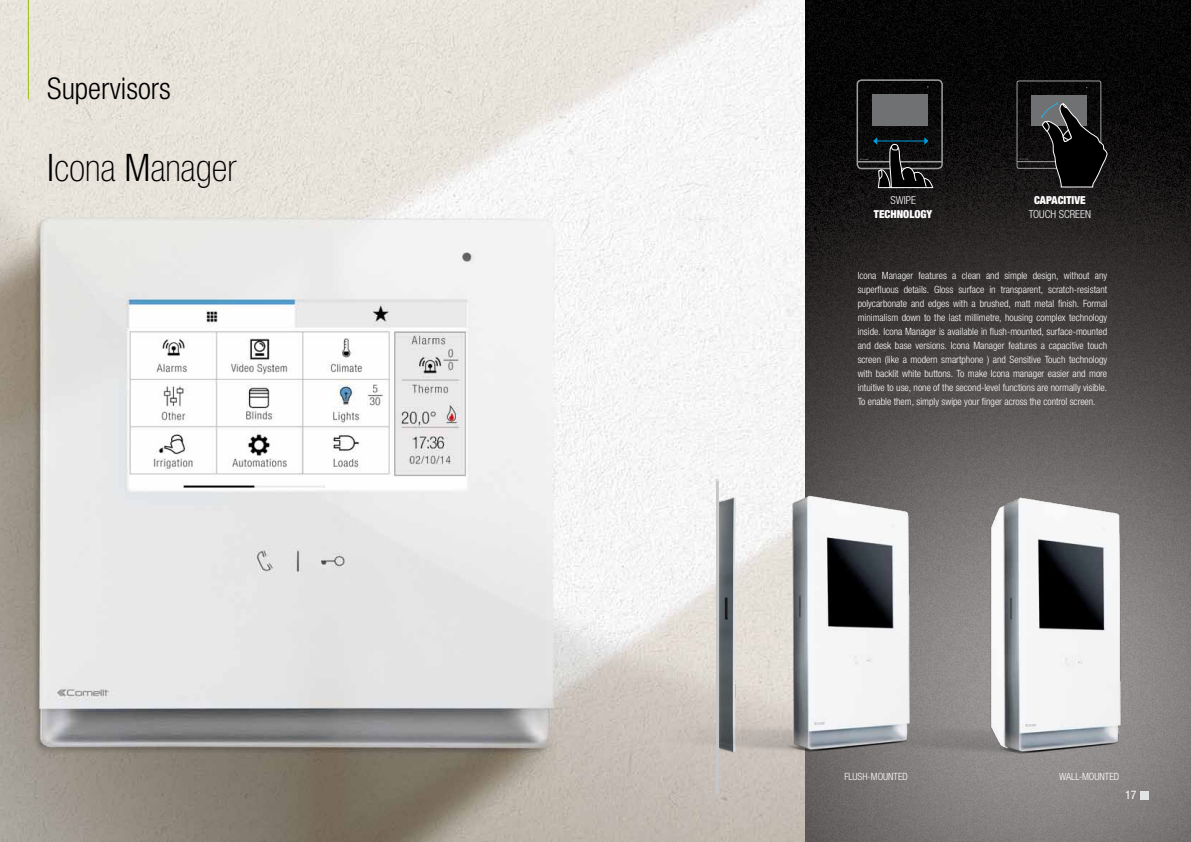
<style>
.page{position:relative;width:1191px;height:842px;background:#fff}
.page>*{position:absolute;margin:0;border:0;box-sizing:border-box;transform-origin:0 0}
.t1{font:100 condensed 38px "Helvetica Neue LTW1 G";color:#000}
.t2{font:300 condensed 30px "Helvetica Neue LTW1 G";color:#000}
.t3{font:condensed 11.9px "Helvetica Neue LTW1 G";color:#fff}
.t4{font:900 condensed 11px "Helvetica Neue LTW1 G";color:#fff}
.t5{font:300 condensed 11px "Helvetica Neue LTW1 G";color:#fff}
.t6{font:300 condensed 10px/14px "Helvetica Neue LTW1 G";color:#fff;text-align:justify}
.s1{font-weight:300}
</style>
<div class="page">
<img style="left:0;top:0;width:805px;height:842px">
<img style="left:805px;top:0;width:386px;height:842px">
<hr style="left:28px;top:0;width:1px;height:99px;background:#97bf0d">
<img style="left:921px;top:483px;width:236px;height:286px">
<img style="left:666px;top:483px;width:255px;height:286px">
<hr style="left:716px;top:481px;width:3px;height:313px;background:#c6c7c8">
<div style="left:1016px;top:80px;width:85px;height:89px;border:1px solid #9c9e9f;border-radius:2px"></div>
<hr style="left:1016px;top:161px;width:85px;height:1px;background:#9c9e9f">
<div style="left:1031px;top:95px;width:55px;height:31px;background:#707172"></div>
<svg style="left:1041px;top:103px;width:66px;height:84px"></svg>
<svg style="left:1019px;top:158px;width:9px;height:2px"></svg>
<div style="left:856px;top:79px;width:86px;height:90px;border:2px solid #9c9e9f;border-radius:4px"></div>
<hr style="left:857px;top:161px;width:85px;height:1px;background:#9c9e9f">
<div style="left:871px;top:94px;width:56px;height:31px;background:#707172"></div>
<svg style="left:859px;top:137px;width:74px;height:51px"></svg>
<div style="left:1139px;top:791px;width:9px;height:8px;background:#e3e4e4"></div>
<h2 class="t2" style="left:47px;top:71px;width:125px">Supervisors</h2>
<h1 class="t1" style="left:47px;top:146px;width:191px"><span class="s1">I</span>cona <span class="s1">M</span>anager</h1>
<p class="t5" style="left:890px;top:194px;width:18px">SWIPE</p>
<p class="t4" style="left:874px;top:208px;width:60px">TECHNOLOGY</p>
<p class="t4" style="left:1034px;top:194px;width:53px">CAPACITIVE</p>
<p class="t5" style="left:1028px;top:208px;width:37px">TOUCH SCREEN</p>
<p class="t6" style="left:857px;top:269px;width:251px">Icona Manager features a clean and simple design, without any superfluous details. Gloss surface in transparent, scratch-resistant polycarbonate and edges with a brushed, matt metal finish. Formal minimalism down to the last millimetre, housing complex technology inside. Icona Manager is available in flush-mounted, surface-mounted and desk base versions. Icona Manager features a capacitive touch screen (like a modern smartphone ) and Sensitive Touch technology with backlit white buttons. To make Icona manager easier and more intuitive to use, none of the second-level functions are normally visible.<br>To enable them, simply swipe your finger across the control screen.</p>
<p class="t6" style="left:844px;top:770px;width:50px">FLUSH-MOUNTED</p>
<p class="t6" style="left:1059px;top:769px;width:47px">WALL-MO UNTED</p>
<p class="t3" style="left:1125px;top:788px;width:13px">17</p>
</div>
